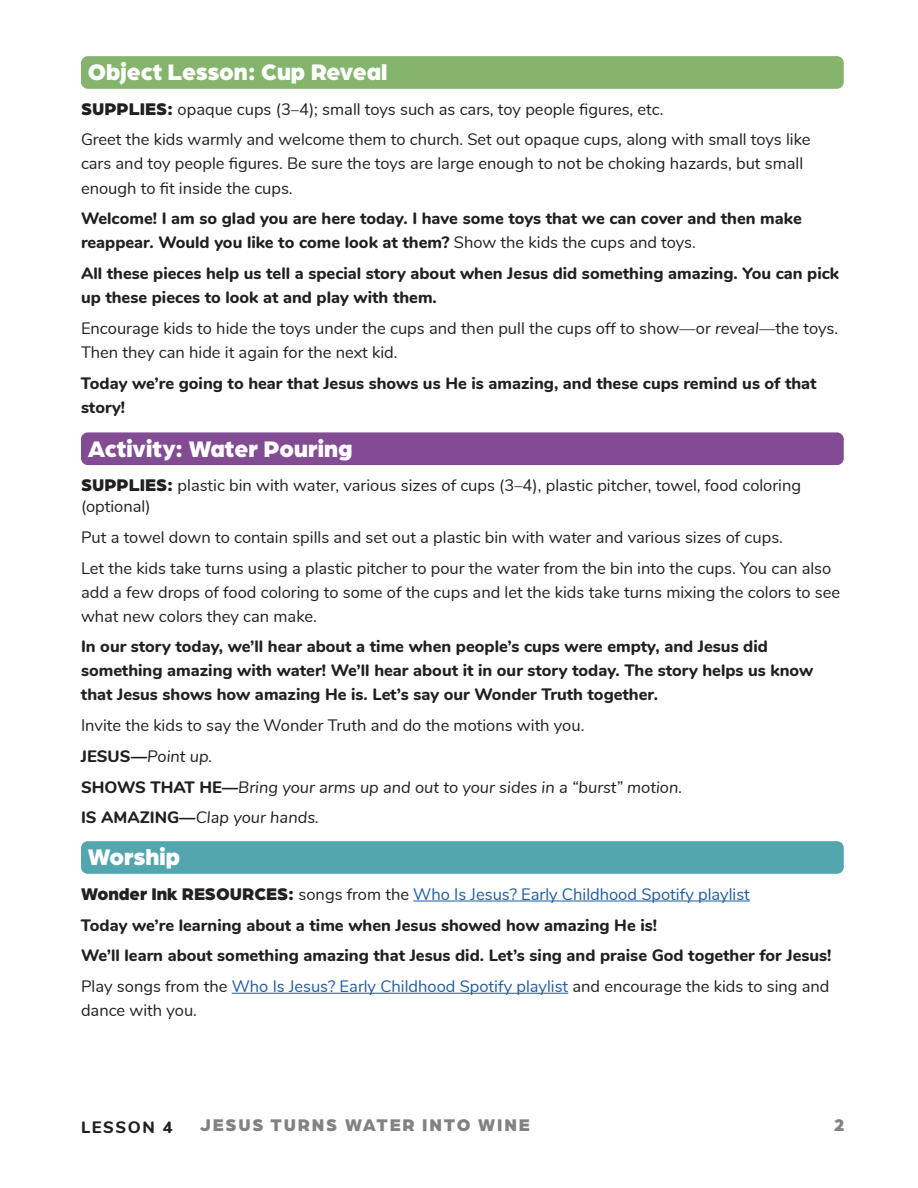
<style>
.page{position:relative;width:918px;height:1188px;background:#fff}
.page>*{position:absolute;margin:0;border:0;box-sizing:border-box;transform-origin:0 0}
.t1{font:900 24px "Arboria";color:#fff}
.t2{font:900 18px "Arboria";letter-spacing:.1em;color:#808284}
.t3{font:800 16.5px/24px "Nunito";color:#221f20}
.t4{font:16.5px/24px "Nunito";color:#221f20}
.t5{font:italic 16.5px/30.8px "Nunito";color:#221f20}
.s1{font-family:"Arboria";font-weight:900;font-size:18px}
.s2{font-weight:400}
.s3{font-style:italic}
.s4{font-style:normal}
.s5{font-weight:800;font-style:normal}
.s6{font-weight:400;color:#205d9e}
</style>
<div class="page">
<div style="left:81px;top:56px;width:763px;height:33px;background:#85b46c;border-radius:7px"></div>
<div style="left:81px;top:432px;width:763px;height:33px;background:#824b93;border-radius:7px"></div>
<div style="left:81px;top:841px;width:763px;height:33px;background:#53a6ae;border-radius:7px"></div>
<hr style="left:413px;top:901px;width:337px;height:1px;background:#205d9e">
<hr style="left:232px;top:993px;width:336px;height:1px;background:#205d9e">
<h1 class="t1" style="left:88px;top:62px;width:301px">Object Lesson: Cup Reveal</h1>
<p class="t4" style="left:81px;top:93px;width:731px;line-height:30.8px"><span class="s1">SUPPLIES:</span> opaque cups (3–4); small toys such as cars, toy people figures, etc.<br>Greet the kids warmly and welcome them to church. Set out opaque cups, along with small toys like</p>
<p class="t4" style="left:81px;top:151px;width:724px">cars and toy people figures. Be sure the toys are large enough to not be choking hazards, but small enough to fit inside the cups.</p>
<p class="t3" style="left:81px;top:208px;width:722px">Welcome! I am so glad you are here today. I have some toys that we can cover and then make reappear. Would you like to come look at them? <span class="s2">Show the kids the cups and toys.</span></p>
<p class="t3" style="left:81px;top:263px;width:760px">All these pieces help us tell a special story about when Jesus did something amazing. You can pick up these pieces to look at and play with them.</p>
<p class="t4" style="left:81px;top:317px;width:759px">Encourage kids to hide the toys under the cups and then pull the cups off to show—or <span class="s3">reveal</span>—the toys.<br>Then they can hide it again for the next kid.</p>
<p class="t3" style="left:81px;top:372px;width:737px">Today we’re going to hear that Jesus shows us He is amazing, and these cups remind us of that story!</p>
<h1 class="t1" style="left:88px;top:438px;width:266px">Activity: Water Pouring</h1>
<p class="t4" style="left:81px;top:474px;width:722px;line-height:21px"><span class="s1">SUPPLIES:</span> plastic bin with water, various sizes of cups (3–4), plastic pitcher, towel, food coloring (optional)</p>
<p class="t4" style="left:81px;top:521px;width:752px;line-height:30.8px">Put a towel down to contain spills and set out a plastic bin with water and various sizes of cups.<br>Let the kids take turns using a plastic pitcher to pour the water from the bin into the cups. You can also</p>
<p class="t4" style="left:81px;top:581px;width:761px">add a few drops of food coloring to some of the cups and let the kids take turns mixing the colors to see what new colors they can make.</p>
<p class="t3" style="left:81px;top:636px;width:734px">In our story today, we’ll hear about a time when people’s cups were empty, and Jesus did something amazing with water! We’ll hear about it in our story today. The story helps us know that Jesus shows how amazing He is. Let’s say our Wonder Truth together.</p>
<p class="t5" style="left:81px;top:711px;width:603px"><span class="s4">Invite the kids to say the Wonder Truth and do the motions with you.<br></span><span class="s5">JESUS—</span>Point up.<br><span class="s5">SHOWS THAT HE—</span>Bring your arms up and out to your sides in a “burst” motion.<br><span class="s5">IS AMAZING—</span>Clap your hands.</p>
<h1 class="t1" style="left:88px;top:847px;width:94px">Worship</h1>
<p class="t3" style="left:81px;top:880px;width:752px;line-height:30.8px"><span class="s1">Wonder Ink RESOURCES:</span> <span class="s2">songs from the</span> <span class="s6">Who Is Jesus? Early Childhood Spotify playlist<br></span>Today we’re learning about a time when Jesus showed how amazing He is!<br>We’ll learn about something amazing that Jesus did. Let’s sing and praise God together for Jesus!<br><span class="s2">Play songs from the</span> <span class="s6">Who Is Jesus? Early Childhood Spotify playlist</span> <span class="s2">and encourage the kids to sing and</span></p>
<p class="t4" style="left:81px;top:1000px;width:118px">dance with you.</p>
<p class="t3" style="left:81px;top:1116px;width:93px">LESSON 4</p>
<p class="t2" style="left:200px;top:1117px;width:331px">JESUS TURNS WATER INTO WINE</p>
<p class="t2" style="left:834px;top:1117px;width:12px">2</p>
</div>
